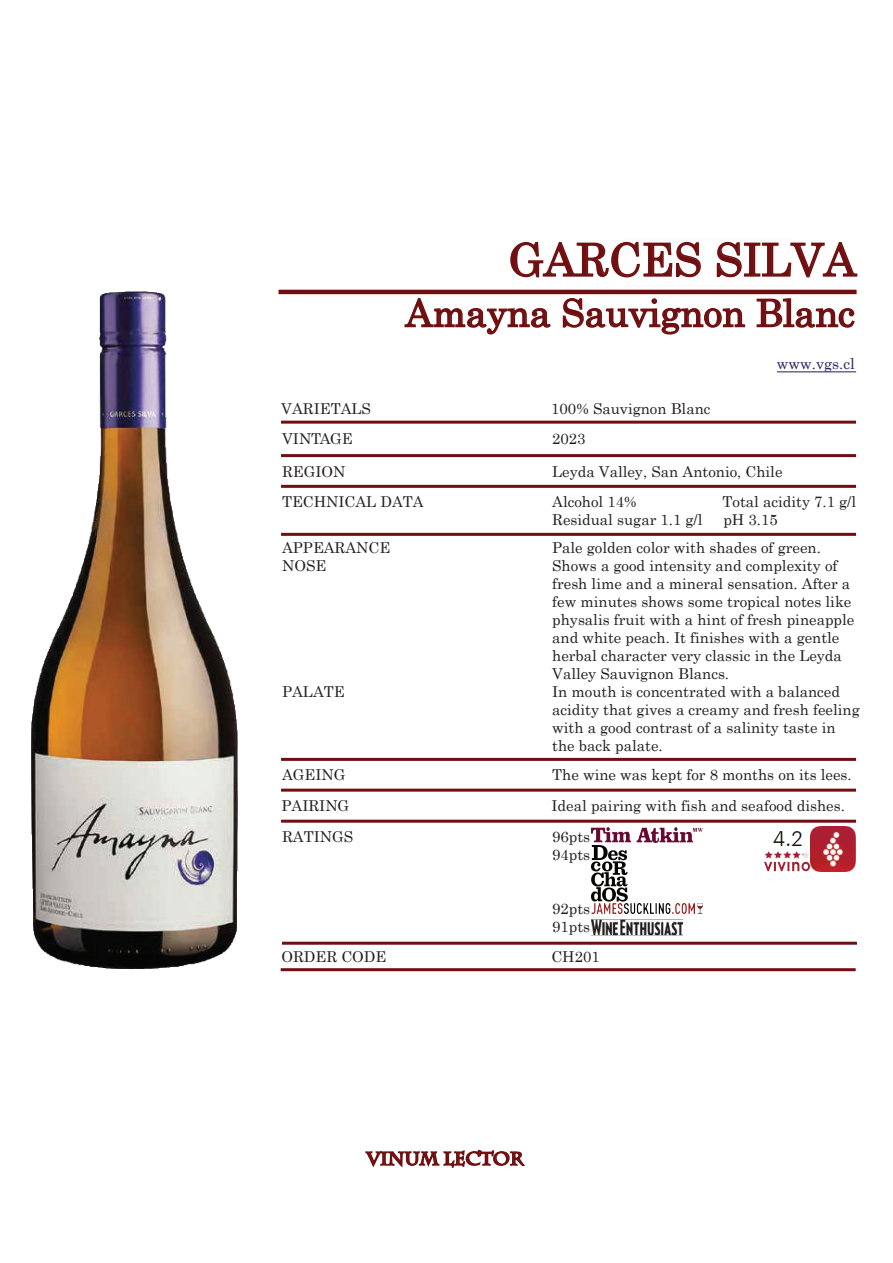
<style>
.page{position:relative;width:893px;height:1263px;background:#fff}
.page>*{position:absolute;margin:0;border:0;box-sizing:border-box;transform-origin:0 0}
.t1{font:45px "Century";color:#700f11}
.t2{font:37.5px "Century";color:#700f11}
.t3{font:700 18px "Charlemagne Std";color:#700f11}
.t4{font:15px/18px "Century";color:#231f20}
.t5{font:15px "Century";color:#292665}
</style>
<div class="page">
<hr style="left:278px;top:290px;width:579px;height:4px;background:#700f11">
<div style="left:281px;top:454px;width:575px;height:3px;border:2px solid #700f11"></div>
<div style="left:281px;top:485px;width:575px;height:3px;border:2px solid #700f11"></div>
<div style="left:281px;top:758px;width:575px;height:3px;border:2px solid #700f11"></div>
<div style="left:281px;top:789px;width:575px;height:3px;border:2px solid #700f11"></div>
<div style="left:281px;top:820px;width:575px;height:3px;border:2px solid #700f11"></div>
<div style="left:281px;top:968px;width:575px;height:3px;border:2px solid #700f11"></div>
<svg style="left:510px;top:241px;width:191px;height:37px"></svg>
<svg style="left:716px;top:241px;width:142px;height:37px"></svg>
<div style="left:281px;top:421px;width:575px;height:3px;border:2px solid #700f11"></div>
<svg style="left:365px;top:1149px;width:160px;height:19px"></svg>
<hr style="left:777px;top:371px;width:79px;height:1px;background:#292665">
<div style="left:281px;top:533px;width:575px;height:3px;border:2px solid #700f11"></div>
<svg style="left:404px;top:298px;width:147px;height:37px"></svg>
<svg style="left:562px;top:298px;width:184px;height:37px"></svg>
<svg style="left:756px;top:298px;width:99px;height:30px"></svg>
<img style="left:592px;top:846px;width:36px;height:55px">
<div style="left:282px;top:942px;width:575px;height:3px;border:2px solid #700f11"></div>
<img style="left:764px;top:827px;width:91px;height:45px">
<img style="left:592px;top:828px;width:111px;height:14px">
<img style="left:594px;top:903px;width:109px;height:10px">
<img style="left:592px;top:904px;width:90px;height:41px">
<img style="left:32px;top:291px;width:205px;height:678px">
<h1 class="t1" style="left:509px;top:222px;width:349px">GARCES SILVA</h1>
<h2 class="t2" style="left:405px;top:281px;width:451px">Amayna Sauvignon Blanc</h2>
<p class="t4" style="left:281px;top:398px;width:91px">VARIETALS</p>
<p class="t4" style="left:551px;top:398px;width:161px">100% Sauvignon Blanc</p>
<p class="t5" style="left:777px;top:351px;width:79px">www.vgs.cl</p>
<p class="t4" style="left:282px;top:428px;width:72px">VINTAGE</p>
<p class="t4" style="left:552px;top:428px;width:35px">2023</p>
<p class="t4" style="left:282px;top:461px;width:65px">REGION</p>
<p class="t4" style="left:552px;top:461px;width:232px">Leyda Valley, San Antonio, Chile</p>
<p class="t4" style="left:282px;top:491px;width:143px">TECHNICAL DATA</p>
<p class="t4" style="left:552px;top:491px;width:86px">Alcohol 14%</p>
<p class="t4" style="left:722px;top:491px;width:135px">Total acidity 7.1 g/l</p>
<p class="t4" style="left:552px;top:509px;width:152px">Residual sugar 1.1 g/l</p>
<p class="t4" style="left:723px;top:509px;width:56px">pH 3.15</p>
<p class="t4" style="left:282px;top:537px;width:110px">APPEARANCE</p>
<p class="t4" style="left:552px;top:537px;width:270px">Pale golden color with shades of green.</p>
<p class="t4" style="left:282px;top:555px;width:46px">NOSE</p>
<p class="t4" style="left:552px;top:555px;width:304px">Shows a good intensity and complexity of fresh lime and a mineral sensation. After a few minutes shows some tropical notes like physalis fruit with a hint of fresh pineapple and white peach. It finishes with a gentle herbal character very classic in the Leyda Valley Sauvignon Blancs.</p>
<p class="t4" style="left:282px;top:681px;width:64px">PALATE</p>
<p class="t4" style="left:552px;top:681px;width:309px">In mouth is concentrated with a balanced acidity that gives a creamy and fresh feeling with a good contrast of a salinity taste in the back palate.</p>
<p class="t4" style="left:282px;top:764px;width:65px">AGEING</p>
<p class="t4" style="left:552px;top:764px;width:301px">The wine was kept for 8 months on its lees.</p>
<p class="t4" style="left:281px;top:795px;width:69px">PAIRING</p>
<p class="t4" style="left:551px;top:795px;width:295px">Ideal pairing with fish and seafood dishes.</p>
<p class="t4" style="left:282px;top:826px;width:73px">RATINGS</p>
<p class="t4" style="left:552px;top:826px;width:40px">96pts<br>94pts</p>
<p class="t4" style="left:552px;top:898px;width:40px">92pts<br>91pts</p>
<p class="t4" style="left:281px;top:947px;width:106px">ORDER CODE</p>
<p class="t4" style="left:551px;top:947px;width:50px">CH201</p>
<p class="t3" style="left:367px;top:1148px;width:158px">VINUM LECTOR</p>
</div>
